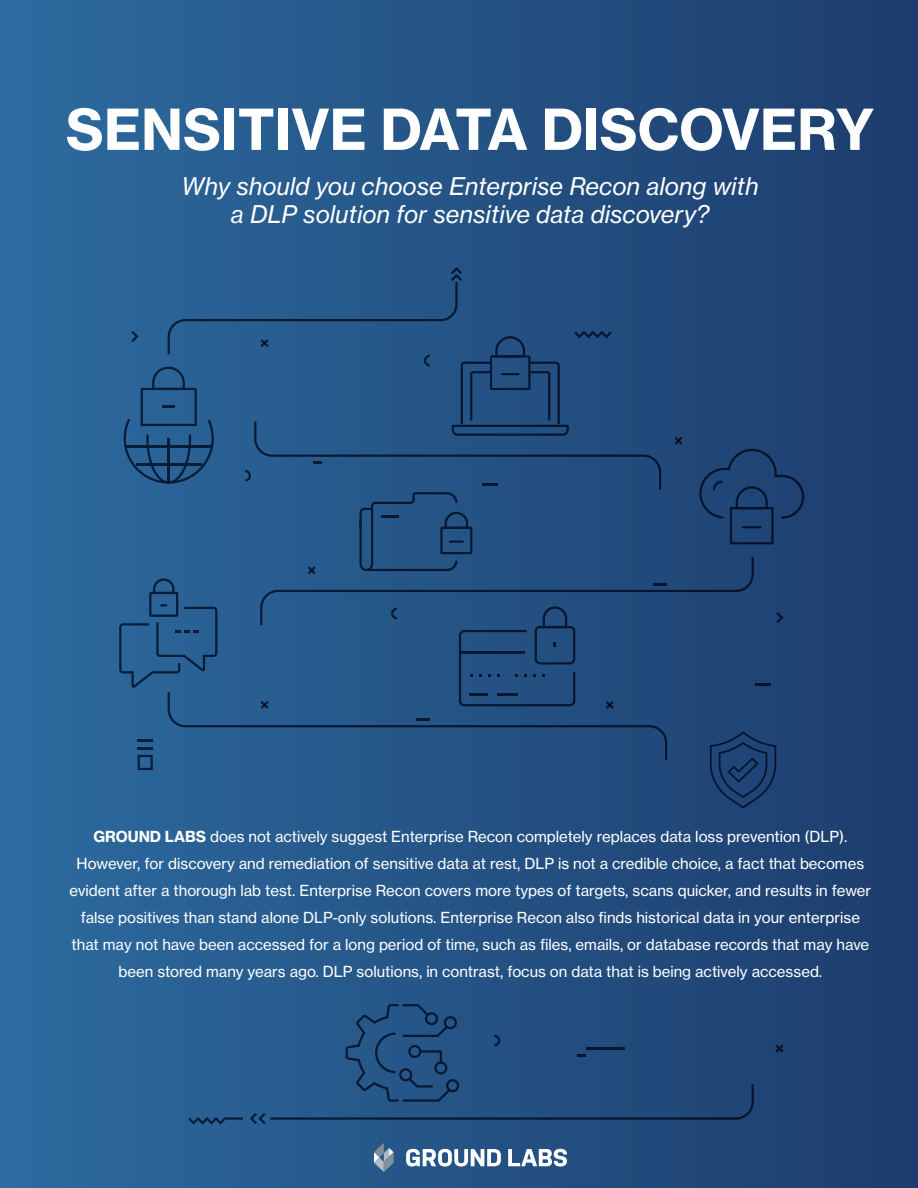
<style>
.page{position:relative;width:918px;height:1188px;background:#fff}
.page>*{position:absolute;margin:0;border:0;box-sizing:border-box;transform-origin:0 0}
.t1{font:55.5px "N Haas Grotesk TX Pro 75 Bd";color:#fff}
.t2{font:24px/28.8px "N Haas Grotesk TX Pro 56 It";color:#fff;text-align:center}
.t3{font:15px/27px "N Haas Grotesk TX Pro 55 Rg";color:#fff;text-align:center}
.s1{font-family:"N Haas Grotesk TX Pro 75 Bd"}
</style>
<div class="page">
<div style="left:0;top:0;width:918px;height:1188px;background:linear-gradient(to right,#2d6b9f,#1d3c6c)"></div>
<svg style="left:374px;top:1143px;width:20px;height:29px"></svg>
<svg style="left:406px;top:1149px;width:95px;height:18px"></svg>
<svg style="left:508px;top:1149px;width:59px;height:18px"></svg>
<svg style="left:188px;top:1117px;width:55px;height:8px"></svg>
<svg style="left:775px;top:1045px;width:9px;height:8px"></svg>
<svg style="left:250px;top:1004px;width:504px;height:120px;background:#224e7f"></svg>
<svg style="left:119px;top:267px;width:685px;height:542px;background:#235182"></svg>
<h1 class="t1" style="left:66px;top:95px;width:810px">SENSITIVE DATA DISCOVERY</h1>
<h2 class="t2" style="left:182px;top:172px;width:579px">Why should you choose Enterprise Recon along with a DLP solution for sensitive data discovery?</h2>
<p class="t3" style="left:70px;top:823px;width:803px"><span class="s1">GROUND LABS</span> does not actively suggest Enterprise Recon completely replaces data loss prevention (DLP).<br>However, for discovery and remediation of sensitive data at rest, DLP is not a credible choice, a fact that becomes evident after a thorough lab test. Enterprise Recon covers more types of targets, scans quicker, and results in fewer false positives than stand alone DLP-only solutions. Enterprise Recon also finds historical data in your enterprise that may not have been accessed for a long period of time, such as files, emails, or database records that may have been stored many years ago. DLP solutions, in contrast, focus on data that is being actively accessed.</p>
</div>
